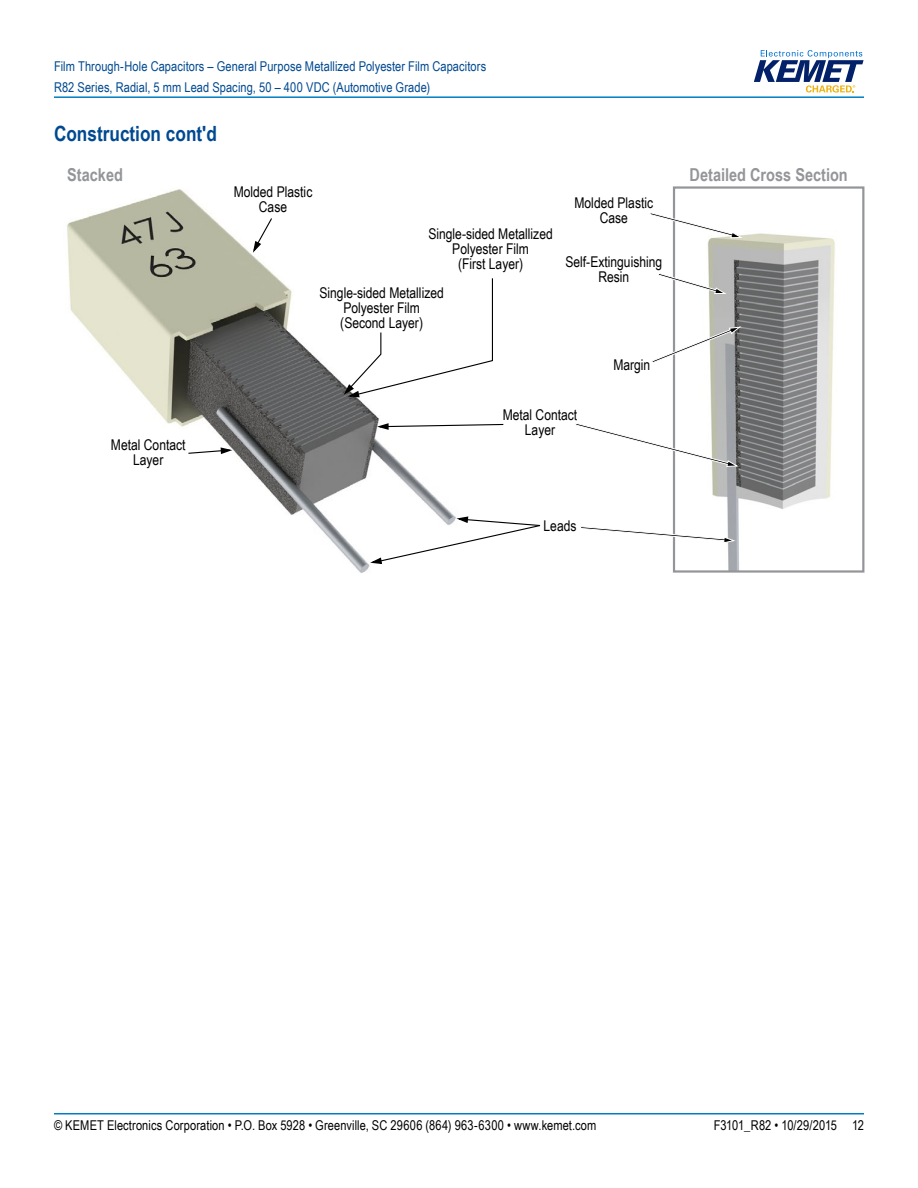
<style>
.page{position:relative;width:918px;height:1188px;background:#fff}
.page>*{position:absolute;margin:0;border:0;box-sizing:border-box;transform-origin:0 0}
.t1{font:700 21px "Arial Narrow";color:#004990}
.t2{font:700 17.85px "Arial Narrow";color:#939598}
.t3{font:14.85px/14.9px "Arial Narrow";color:#000;text-align:center}
.t4{font:13.5px/21px "Arial Narrow";letter-spacing:.005em;color:#004990}
.t5{font:13.5px "Arial Narrow";letter-spacing:.01em;color:#000}
.t6{font:13.5px "Arial Narrow";letter-spacing:-.015em;color:#000}
</style>
<div class="page">
<hr style="left:54px;top:1113px;width:810px;height:2px;background:#007dc3">
<hr style="left:54px;top:96px;width:810px;height:2px;background:#007dc3">
<svg style="left:754px;top:50px;width:110px;height:43px"></svg>
<img style="left:67px;top:189px;width:387px;height:384px">
<img style="left:707px;top:233px;width:128px;height:337px">
<div style="left:673px;top:186px;width:191px;height:387px;border:2px solid #939598"></div>
<svg style="left:252px;top:217px;width:21px;height:38px"></svg>
<svg style="left:187px;top:447px;width:48px;height:8px"></svg>
<svg style="left:374px;top:422px;width:130px;height:9px"></svg>
<svg style="left:368px;top:516px;width:173px;height:49px"></svg>
<svg style="left:342px;top:277px;width:151px;height:121px"></svg>
<svg style="left:576px;top:422px;width:164px;height:45px"></svg>
<svg style="left:652px;top:326px;width:90px;height:38px"></svg>
<svg style="left:581px;top:526px;width:155px;height:18px"></svg>
<svg style="left:650px;top:212px;width:94px;height:27px"></svg>
<svg style="left:658px;top:272px;width:69px;height:22px"></svg>
<p class="t4" style="left:54px;top:55px;width:434px">Film Through-Hole Capacitors – General Purpose Metallized Polyester Film Capacitors<br>R82 Series, Radial, 5 mm Lead Spacing, 50 – 400 VDC (Automotive Grade)</p>
<h1 class="t1" style="left:54px;top:118px;width:164px">Construction cont'd</h1>
<p class="t2" style="left:67px;top:161px;width:57px">Stacked</p>
<p class="t3" style="left:111px;top:437px;width:76px">Metal Contact<br>Layer</p>
<p class="t3" style="left:234px;top:184px;width:80px">Molded Plastic<br>Case</p>
<p class="t3" style="left:428px;top:226px;width:126px">Single-sided Metallized<br>Polyester Film<br>(First Layer)</p>
<p class="t3" style="left:319px;top:285px;width:126px">Single-sided Metallized<br>Polyester Film (Second Layer)</p>
<p class="t3" style="left:575px;top:195px;width:80px">Molded Plastic<br>Case</p>
<p class="t3" style="left:565px;top:254px;width:98px">Self-Extinguishing<br>Resin</p>
<p class="t3" style="left:613px;top:357px;width:38px">Margin</p>
<p class="t3" style="left:503px;top:407px;width:76px">Metal Contact<br>Layer</p>
<p class="t3" style="left:544px;top:517px;width:34px">Leads</p>
<p class="t2" style="left:690px;top:161px;width:160px">Detailed Cross Section</p>
<p class="t5" style="left:54px;top:1116px;width:544px">© KEMET Electronics Corporation • P.O. Box 5928 • Greenville, SC 29606 (864) 963-6300 • www.kemet.com</p>
<p class="t6" style="left:714px;top:1116px;width:152px">F3101_R82 • 10/29/2015 12</p>
</div>
